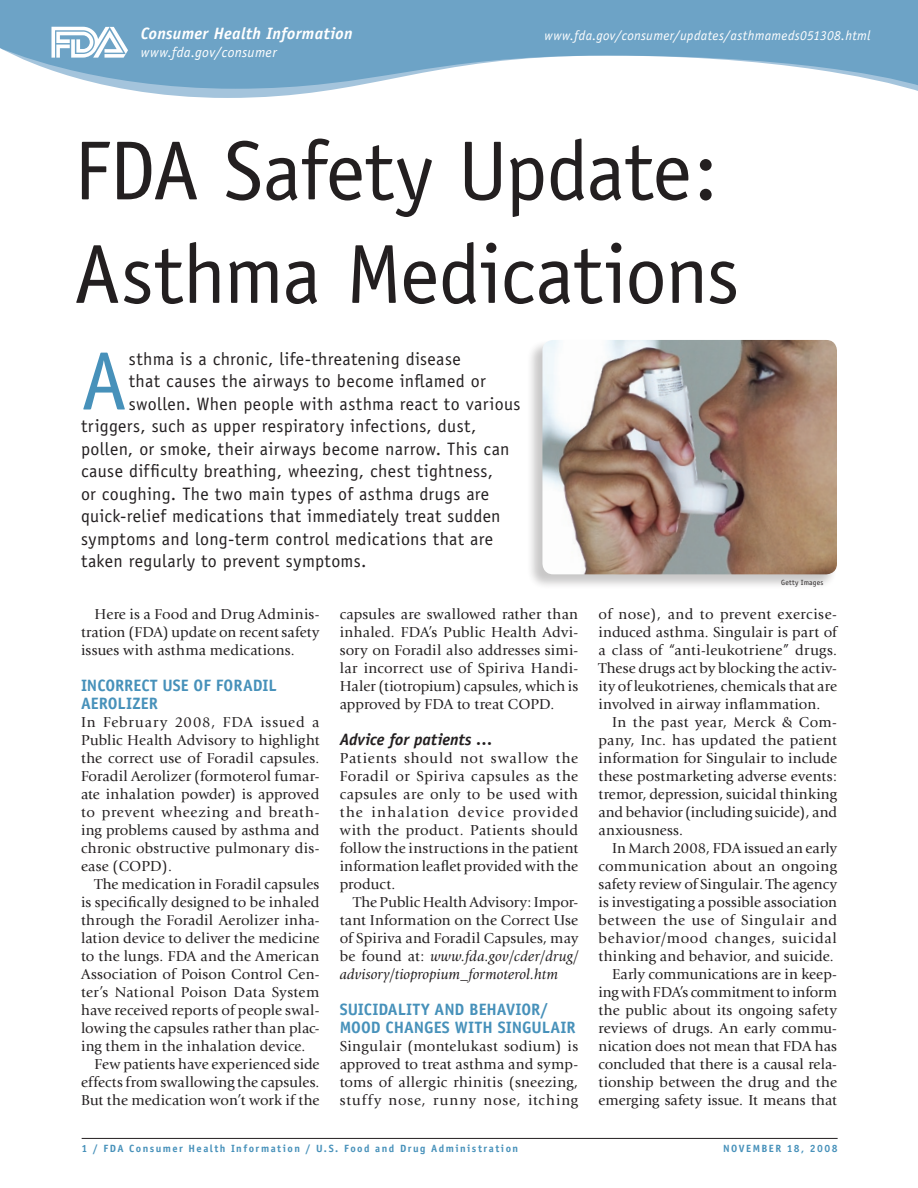
<style>
.page{position:relative;width:918px;height:1188px;background:#fff}
.page>*{position:absolute;margin:0;border:0;box-sizing:border-box;transform-origin:0 0}
.Main_Titles{font:84px/103.5px "Officina Sans";letter-spacing:-.015em;color:#231f20}
.Intro-graph{font:83.1px "Officina Sans";color:#4791ba}
.Intro-graph-2{font:18px "Officina Sans";letter-spacing:.015em;color:#231f20}
.Sub-Heads{font:700 16.5px "Officina Sans";letter-spacing:.005em;color:#4791ba}
.t1{font:italic 700 16.5px "Officina Sans";letter-spacing:.015em;color:#fff}
.Sub-Heads-2{font:italic 700 16.5px "Officina Sans";letter-spacing:-.005em;color:#231f20}
.Body_Text{font:15px/18px "Giovanni";letter-spacing:.01em;color:#231f20;text-align:justify}
.t2{font:italic 14.25px "Officina Sans";letter-spacing:.025em;color:#fff}
.t3{font:italic 13.5px "Officina Sans";letter-spacing:.025em;color:#fff}
.t4{font:700 10.5px "Officina Sans";letter-spacing:.14em;color:#4791ba}
.Photo_Credits{font:7.5px "Officina Sans";letter-spacing:.03em;color:#231f20}
.s1{font-style:italic}
</style>
<div class="page">
<svg style="left:125px;top:89px;width:793px;height:9px"></svg>
<svg style="left:0;top:0;width:918px;height:89px;fill:#6da3c6"></svg>
<hr style="left:82px;top:1138px;width:756px;height:1px;background:#231f20">
<svg style="left:51px;top:27px;width:76px;height:31px"></svg>
<div style="left:527px;top:339px;width:311px;height:251px;background:#231f20;opacity:.25"></div>
<img style="left:542px;top:340px;width:295px;height:234px">
<p class="t1" style="left:141px;top:23px;width:213px">Consumer Health Information</p>
<p class="t2" style="left:141px;top:44px;width:137px">www.fda.gov/consumer</p>
<p class="t3" style="left:545px;top:28px;width:327px">www.fda.gov/consumer/updates/asthmameds051308.html</p>
<p class="Main_Titles" style="left:74px;top:119px;width:667px">FDA Safety Update:<br>Asthma Medications</p>
<p class="Intro-graph" style="left:81px;top:333px;width:48px">A</p>
<p class="Intro-graph-2" style="left:129px;top:348px;width:334px">sthma is a chronic, life-threatening disease</p>
<p class="Intro-graph-2" style="left:129px;top:370px;width:359px">that causes the airways to become inflamed or</p>
<p class="Intro-graph-2" style="left:129px;top:393px;width:393px">swollen. When people with asthma react to various</p>
<p class="Intro-graph-2" style="left:81px;top:415px;width:397px">triggers, such as upper respiratory infections, dust,</p>
<p class="Intro-graph-2" style="left:81px;top:438px;width:430px">pollen, or smoke, their airways become narrow. This can</p>
<p class="Intro-graph-2" style="left:81px;top:460px;width:414px">cause difficulty breathing, wheezing, chest tightness,</p>
<p class="Intro-graph-2" style="left:81px;top:483px;width:410px">or coughing. The two main types of asthma drugs are</p>
<p class="Intro-graph-2" style="left:81px;top:505px;width:421px">quick-relief medications that immediately treat sudden</p>
<p class="Intro-graph-2" style="left:81px;top:528px;width:414px">symptoms and long-term control medications that are</p>
<p class="Intro-graph-2" style="left:81px;top:550px;width:287px">taken regularly to prevent symptoms.</p>
<p class="Body_Text" style="left:81px;top:605px;width:240px;text-indent:14px">Here is a Food and Drug Adminis&shy;tration (FDA) update on recent safety issues with asthma medications.</p>
<p class="Sub-Heads" style="left:81px;top:675px;width:16px">INCORREC</p>
<p class="Sub-Heads" style="left:150px;top:675px;width:22px">T USE</p>
<p class="Sub-Heads" style="left:194px;top:675px;width:40px">OF FORADI</p>
<p class="Sub-Heads" style="left:268px;top:675px;width:10px">L</p>
<p class="Sub-Heads" style="left:81px;top:693px;width:69px">AERO LIZER</p>
<p class="Body_Text" style="left:81px;top:713px;width:240px">In February 2008, FDA issued a Public Health Advisory to highlight the correct use of Foradil capsules.<br>Foradil Aerolizer (formoterol fumar&shy;ate inhalation powder) is approved to prevent wheezing and breath&shy;ing problems caused by asthma and chronic obstructive pulmonary dis&shy;ease (COPD).</p>
<p class="Body_Text" style="left:81px;top:875px;width:240px;text-indent:14px">The medication in Foradil capsules is specifically designed to be inhaled through the Foradil Aerolizer inha&shy;lation device to deliver the medicine to the lungs. FDA and the American Association of Poison Control Cen&shy;ter’s National Poison Data System have received reports of people swal&shy;lowing the capsules rather than plac&shy;ing them in the inhalation device.</p>
<p class="Body_Text" style="left:81px;top:1055px;width:240px;text-indent:14px">Few patients have experienced side effects from swallowing the capsules.<br>But the medication won’t work if the</p>
<p class="Body_Text" style="left:340px;top:605px;width:240px">capsules are swallowed rather than inhaled. FDA’s Public Health Advi&shy;sory on Foradil also addresses simi&shy;lar incorrect use of Spiriva Handi-Haler (tiotropium) capsules, which is approved by FDA to treat COPD.</p>
<p class="Sub-Heads-2" style="left:340px;top:730px;width:155px">Advice for patients …</p>
<p class="Body_Text" style="left:340px;top:749px;width:240px">Patients should not swallow the Foradil or Spiriva capsules as the capsules are only to be used with the inhalation device provided with the product. Patients should follow the instructions in the patient information leaflet provided with the product.</p>
<p class="Body_Text" style="left:340px;top:893px;width:240px;text-indent:14px">The Public Health Advisory: Impor&shy;tant Information on the Correct Use of Spiriva and Foradil Capsules, may be found at: <span class="s1">www.fda.gov/cder/drug/ advisory/tiopropium_formoterol.htm</span></p>
<p class="Sub-Heads" style="left:340px;top:999px;width:18px">SUICIDA</p>
<p class="Sub-Heads" style="left:398px;top:999px;width:48px">LITY AND</p>
<p class="Sub-Heads" style="left:469px;top:999px;width:20px">BEHAVIOR</p>
<p class="Sub-Heads" style="left:541px;top:999px;width:9px">/</p>
<p class="Sub-Heads" style="left:340px;top:1017px;width:22px">MOOD</p>
<p class="Sub-Heads" style="left:386px;top:1017px;width:19px">CHAN</p>
<p class="Sub-Heads" style="left:424px;top:1017px;width:136px">GES WITH SIN GULAIR</p>
<p class="Body_Text" style="left:340px;top:1037px;width:240px">Singulair (montelukast sodium) is approved to treat asthma and symp&shy;toms of allergic rhinitis (sneezing, stuffy nose, runny nose, itching</p>
<p class="Photo_Credits" style="left:781px;top:578px;width:44px">Getty Images</p>
<p class="Body_Text" style="left:598px;top:605px;width:240px">of nose), and to prevent exercise&shy;induced asthma. Singulair is part of a class of “anti-leukotriene” drugs.<br>These drugs act by blocking the activ&shy;ity of leukotrienes, chemicals that are involved in airway inflammation.</p>
<p class="Body_Text" style="left:598px;top:713px;width:240px;text-indent:14px">In the past year, Merck &amp; Com&shy;pany, Inc. has updated the patient information for Singulair to include these postmarketing adverse events: tremor, depression, suicidal thinking and behavior (including suicide), and anxiousness.</p>
<p class="Body_Text" style="left:598px;top:839px;width:240px;text-indent:14px">In March 2008, FDA issued an early communication about an ongoing safety review of Singulair. The agency is investigating a possible association between the use of Singulair and behavior/mood changes, suicidal thinking and behavior, and suicide.</p>
<p class="Body_Text" style="left:598px;top:965px;width:240px;text-indent:14px">Early communications are in keep&shy;ing with FDA’s commitment to inform the public about its ongoing safety reviews of drugs. An early commu&shy;nication does not mean that FDA has concluded that there is a causal rela&shy;tionship between the drug and the emerging safety issue. It means that</p>
<p class="t4" style="left:82px;top:1142px;width:438px">1 / FDA CONSUMER HEALTH INFORMATION / U.S. FOOD AND DRUG ADMINISTRATION</p>
<p class="t4" style="left:723px;top:1142px;width:116px">NOVEMBER 18, 2008</p>
</div>
